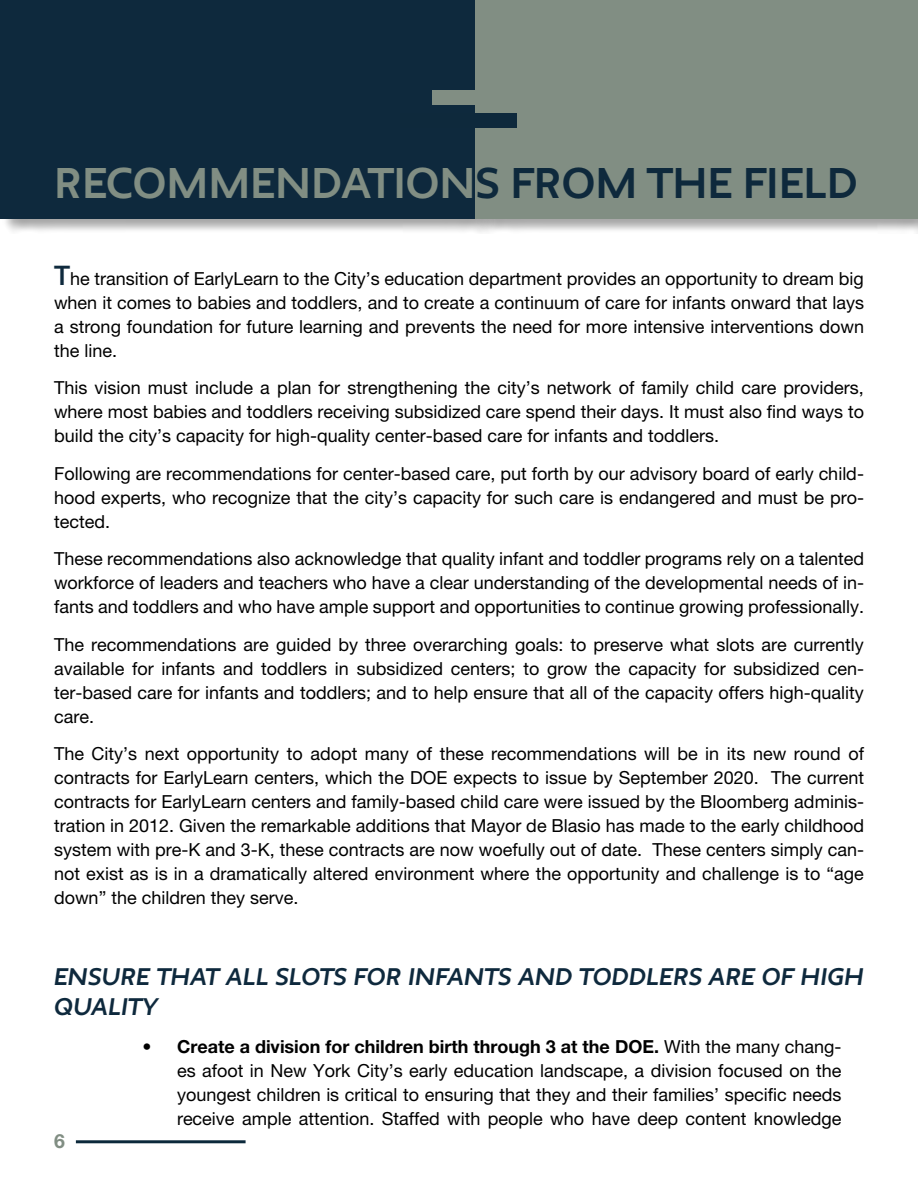
<style>
.page{position:relative;width:918px;height:1188px;background:#fff}
.page>*{position:absolute;margin:0;border:0;box-sizing:border-box;transform-origin:0 0}
.t1{font:700 37.5px "Neue";color:#818e83}
.t2{font:italic 700 21px/30px "Neue";color:#0e293d}
.t3{font:700 19.5px "Helvetica Neue LT Pro";color:#818e83}
.t4{font:18px/24px "Helvetica Neue LT Pro";color:#000;text-align:justify}
.s1{color:#0e293c}
.s2{font-weight:500;font-size:27px;color:#0f2a3d}
.s3{font-weight:700}
</style>
<div class="page">
<div style="left:2px;top:0;width:492px;height:234px;background:#000;opacity:.35"></div>
<div style="left:0;top:0;width:475px;height:218px;background:#0e293d"></div>
<div style="left:477px;top:0;width:441px;height:234px;background:#000;opacity:.35"></div>
<div style="left:475px;top:0;width:443px;height:218px;background:#818e83"></div>
<div style="left:432px;top:91px;width:82px;height:14px;background:#818e83"></div>
<div style="left:400px;top:113px;width:118px;height:15px;background:#0e293c"></div>
<hr style="left:76px;top:1140px;width:170px;height:3px;background:#0c293b">
<h1 class="t1" style="left:54px;top:159px;width:805px">RECOMMENDATION<span class="s1">S FROM THE FIELD</span></h1>
<p class="t4" style="left:54px;top:266px;width:812px"><span class="s2">T</span>he transition of EarlyLearn to the City’s education department provides an opportunity to dream big when it comes to babies and toddlers, and to create a continuum of care for infants onward that lays a strong foundation for future learning and prevents the need for more intensive interventions down the line.</p>
<p class="t4" style="left:54px;top:376px;width:812px">This vision must include a plan for strengthening the city’s network of family child care providers, where most babies and toddlers receiving subsidized care spend their days. It must also find ways to build the city’s capacity for high-quality center-based care for infants and toddlers.</p>
<p class="t4" style="left:54px;top:461px;width:812px">Following are recommendations for center-based care, put forth by our advisory board of early child&shy;hood experts, who recognize that the city’s capacity for such care is endangered and must be pro&shy;tected.</p>
<p class="t4" style="left:54px;top:547px;width:812px">These recommendations also acknowledge that quality infant and toddler programs rely on a talented workforce of leaders and teachers who have a clear understanding of the developmental needs of in&shy;fants and toddlers and who have ample support and opportunities to continue growing professionally.</p>
<p class="t4" style="left:54px;top:632px;width:812px">The recommendations are guided by three overarching goals: to preserve what slots are currently available for infants and toddlers in subsidized centers; to grow the capacity for subsidized cen&shy;ter-based care for infants and toddlers; and to help ensure that all of the capacity offers high-quality care.</p>
<p class="t4" style="left:54px;top:742px;width:812px">The City’s next opportunity to adopt many of these recommendations will be in its new round of contracts for EarlyLearn centers, which the DOE expects to issue by September 2020. The current contracts for EarlyLearn centers and family-based child care were issued by the Bloomberg adminis&shy;tration in 2012. Given the remarkable additions that Mayor de Blasio has made to the early childhood system with pre-K and 3-K, these contracts are now woefully out of date. These centers simply can&shy;not exist as is in a dramatically altered environment where the opportunity and challenge is to “age down” the children they serve.</p>
<p class="t2" style="left:54px;top:961px;width:812px">ENSURE THAT ALL SLOTS FOR INFANTS AND TODDLERS ARE OF HIGH<br>QUALITY</p>
<p class="t4" style="left:177px;top:1034px;width:666px;text-indent:-35px"><span class="s3">• Create a division for children birth through 3 at the DOE.</span> With the many chang&shy;es afoot in New York City’s early education landscape, a division focused on the youngest children is critical to ensuring that they and their families’ specific needs receive ample attention. Staffed with people who have deep content knowledge</p>
<p class="t3" style="left:54px;top:1129px;width:12px">6</p>
</div>
